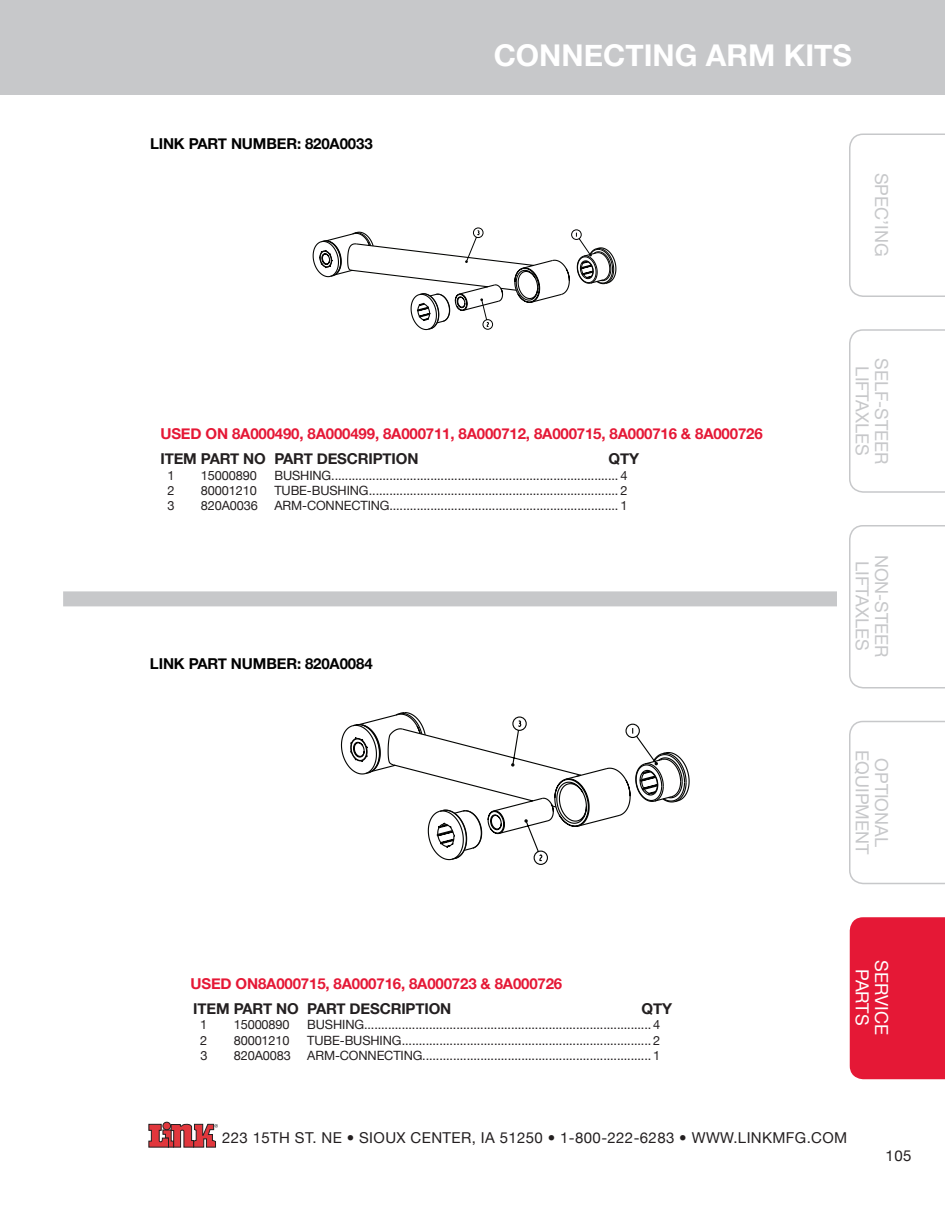
<style>
.page{position:relative;width:945px;height:1215px;background:#fff}
.page>*{position:absolute;margin:0;border:0;box-sizing:border-box;transform-origin:0 0}
.t1{font:700 30px "Helvetica Neue";color:#fff}
.t2{font:18px "Helvetica Neue";color:#c7c8ca}
.t3{font:18px "Helvetica Neue";color:#fff}
.t4{font:700 15px "Helvetica Neue";letter-spacing:-.01em;color:#e51836}
.t5{font:15px "Helvetica Neue";letter-spacing:.025em;color:#231f20}
.t6{font:700 15px "Helvetica Neue";letter-spacing:-.01em;color:#231f20}
.t7{font:700 15px "Helvetica Neue";letter-spacing:-.01em;color:#000}
.t8{font:12.75px "Helvetica Neue";letter-spacing:-.01em;color:#231f20}
</style>
<div class="page">
<div style="left:163px;top:1122px;width:8px;height:8px;border:1px solid #231f20;border-radius:50%"></div>
<svg style="left:148px;top:1124px;width:70px;height:24px;background:#b9595c"></svg>
<svg style="left:849px;top:134px;width:96px;height:163px"></svg>
<svg style="left:849px;top:329px;width:96px;height:164px"></svg>
<svg style="left:849px;top:525px;width:96px;height:163px"></svg>
<svg style="left:849px;top:721px;width:96px;height:163px"></svg>
<div style="left:850px;top:917px;width:95px;height:162px;background:#e51836"></div>
<div style="left:0;top:0;width:945px;height:94px;background:#c7c8ca"></div>
<div style="left:63px;top:591px;width:774px;height:15px;background:#c7c8ca"></div>
<svg style="left:340px;top:712px;width:350px;height:150px"></svg>
<svg style="left:312px;top:228px;width:305px;height:103px"></svg>
<p class="t7" style="left:150px;top:134px;width:19px">LINK</p>
<p class="t7" style="left:189px;top:134px;width:66px">PART NUMB</p>
<p class="t7" style="left:277px;top:134px;width:97px">ER : 820A0033</p>
<h1 class="t1" style="left:494px;top:37px;width:360px">CONNECTING ARM KITS</h1>
<h2 class="t2" style="left:892px;top:173px;width:85px;rotate:90deg">SPEC’ING</h2>
<p class="t4" style="left:160px;top:425px;width:604px">US ED ON 8A000490, 8A000499, 8A000711, 8A000712, 8A000715, 8A000716 &amp; 8A000726</p>
<p class="t6" style="left:160px;top:450px;width:186px">ITEM PART NO PART DESCRIPTIONQ</p>
<p class="t6" style="left:620px;top:450px;width:21px">TY</p>
<p class="t8" style="left:167px;top:468px;width:9px">1</p>
<p class="t8" style="left:201px;top:468px;width:57px">15000890</p>
<p class="t8" style="left:274px;top:468px;width:355px">BUSHING.................................................................................... 4</p>
<p class="t8" style="left:167px;top:483px;width:9px">2</p>
<p class="t8" style="left:201px;top:483px;width:68px">80001210 TU</p>
<p class="t8" style="left:291px;top:483px;width:338px">BE-BUSHING......................................................................... 2</p>
<p class="t8" style="left:167px;top:498px;width:9px">3</p>
<p class="t8" style="left:201px;top:498px;width:69px">820A0036 ARM</p>
<p class="t8" style="left:302px;top:498px;width:327px">-CONNECTING................................................................... 1</p>
<p class="t7" style="left:150px;top:654px;width:19px">LINK</p>
<p class="t7" style="left:189px;top:654px;width:66px">PART NUMB</p>
<p class="t7" style="left:277px;top:654px;width:97px">ER : 820A0084</p>
<h2 class="t2" style="left:892px;top:358px;width:301px;rotate:90deg">SELF-STEER NON-STEER</h2>
<h2 class="t2" style="left:873px;top:366px;width:89px;rotate:90deg">LIFTAXLES</h2>
<h2 class="t2" style="left:873px;top:561px;width:89px;rotate:90deg">LIFTAXLESE</h2>
<h2 class="t2" style="left:892px;top:758px;width:90px;rotate:90deg">OPTIONAL</h2>
<h2 class="t2" style="left:873px;top:761px;width:95px;rotate:90deg">QUIPMENT</h2>
<p class="t4" style="left:191px;top:974px;width:373px">US ED ON 8A000715, 8A000716, 8A000723 &amp; 8A000726</p>
<p class="t6" style="left:193px;top:999px;width:186px">ITEM PART NO PART DESCRIPTIONQ</p>
<p class="t6" style="left:653px;top:999px;width:21px">TY</p>
<p class="t8" style="left:200px;top:1017px;width:9px">1</p>
<p class="t8" style="left:234px;top:1017px;width:57px">15000890</p>
<p class="t8" style="left:307px;top:1017px;width:355px">BUSHING.................................................................................... 4</p>
<p class="t8" style="left:200px;top:1032px;width:9px">2</p>
<p class="t8" style="left:234px;top:1032px;width:68px">80001210 TU</p>
<p class="t8" style="left:324px;top:1032px;width:338px">BE-BUSHING......................................................................... 2</p>
<p class="t8" style="left:200px;top:1048px;width:9px">3</p>
<p class="t8" style="left:234px;top:1048px;width:69px">820A0083 ARM</p>
<p class="t8" style="left:335px;top:1048px;width:327px">-CONNECTING................................................................... 1</p>
<h2 class="t3" style="left:892px;top:960px;width:74px;rotate:90deg">SERVICE</h2>
<h2 class="t3" style="left:873px;top:969px;width:55px;rotate:90deg">PARTS</h2>
<p class="t5" style="left:222px;top:1129px;width:627px">223 15TH ST. NE • SIOUX CENTER, IA 51250 • 1-800-222-6283 • WWW.LIN KMFG.COM</p>
<p class="t5" style="left:886px;top:1146px;width:27px">105</p>
</div>
